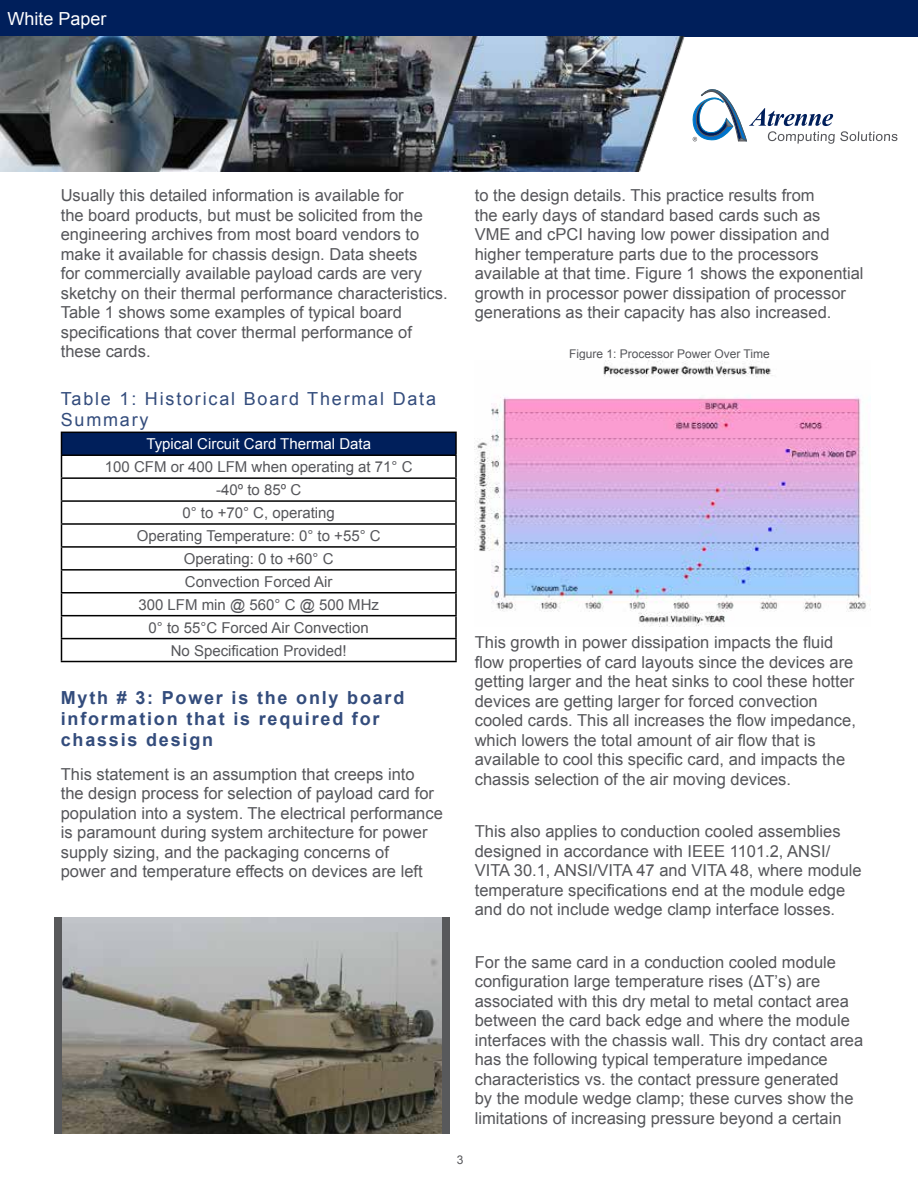
<style>
.page{position:relative;width:918px;height:1188px;background:#fff}
.page>*{position:absolute;margin:0;border:0;box-sizing:border-box;transform-origin:0 0}
.t1{font:700 18px/21px "Arial";letter-spacing:.1em;color:#334c7c}
.t2{font:18px/21px "Arial";letter-spacing:.1em;color:#334c7c}
.t3{font:18px "Arial";color:#fff}
.t4{font:16.5px/19.5px "Arial";color:#55565a}
.t5{font:15px/23px "Arial";color:#55565a;text-align:center}
.t6{font:15px "Arial";color:#fff}
.t7{font:12px "Arial";color:#55565a}
</style>
<div class="page">
<div style="left:0;top:0;width:918px;height:37px;background:#001f5b"></div>
<img style="left:0;top:37px;width:898px;height:135px">
<svg style="left:692px;top:83px;width:205px;height:61px"></svg>
<div style="left:62px;top:432px;width:394px;height:23px;background:#001f5b"></div>
<hr style="left:61px;top:432px;width:396px;height:1px;background:#000">
<hr style="left:455px;top:433px;width:2px;height:21px;background:#000">
<hr style="left:61px;top:454px;width:396px;height:2px;background:#000">
<hr style="left:455px;top:456px;width:2px;height:21px;background:#000">
<hr style="left:61px;top:477px;width:396px;height:2px;background:#000">
<hr style="left:455px;top:479px;width:2px;height:21px;background:#000">
<hr style="left:61px;top:500px;width:396px;height:2px;background:#000">
<hr style="left:455px;top:502px;width:2px;height:21px;background:#000">
<hr style="left:61px;top:523px;width:396px;height:2px;background:#000">
<hr style="left:455px;top:525px;width:2px;height:21px;background:#000">
<hr style="left:61px;top:546px;width:396px;height:2px;background:#000">
<hr style="left:455px;top:548px;width:2px;height:21px;background:#000">
<hr style="left:61px;top:569px;width:396px;height:2px;background:#000">
<hr style="left:455px;top:571px;width:2px;height:21px;background:#000">
<hr style="left:61px;top:592px;width:396px;height:2px;background:#000">
<hr style="left:455px;top:594px;width:2px;height:21px;background:#000">
<hr style="left:61px;top:615px;width:396px;height:1px;background:#000">
<hr style="left:455px;top:616px;width:2px;height:22px;background:#000">
<hr style="left:61px;top:638px;width:396px;height:1px;background:#000">
<svg style="left:61px;top:433px;width:1px;height:228px"></svg>
<hr style="left:455px;top:639px;width:2px;height:22px;background:#000">
<hr style="left:61px;top:661px;width:396px;height:1px;background:#000">
<img style="left:61px;top:917px;width:382px;height:217px">
<div style="left:443px;top:917px;width:7px;height:217px;background:#58595b"></div>
<div style="left:54px;top:917px;width:7px;height:217px;background:#58595b"></div>
<img style="left:475px;top:361px;width:396px;height:265px">
<p class="t3" style="left:8px;top:7px;width:101px">White Paper</p>
<p class="t4" style="left:61px;top:186px;width:388px">Usually this detailed information is available for<br>the board products, but must be solicited from the engineering archives from most board vendors to make it available for chassis design. Data sheets<br>for commercially available payload cards are very sketchy on their thermal performance characteristics.<br>Table 1 shows some examples of typical board specifications that cover thermal performance of these cards.</p>
<p class="t2" style="left:61px;top:388px;width:377px">Table 1: Historical Board Thermal Data<br>Summary</p>
<p class="t6" style="left:146px;top:434px;width:226px">Typical Circuit Card Thermal Data</p>
<p class="t5" style="left:105px;top:456px;width:309px">100 CFM or 400 LFM when operating at 71° C -40º to 85º C<br>0° to +70° C, operating<br>Operating Temperature: 0° to +55° C<br>Operating: 0 to +60° C<br>Convection Forced Air<br>300 LFM min @ 560° C @ 500 MHz<br>0° to 55°C Forced Air Convection<br>No Specification Provided!</p>
<p class="t1" style="left:61px;top:688px;width:345px">Myth # 3: Power is the only board information that is required for chassis design</p>
<p class="t4" style="left:61px;top:764px;width:384px">This statement is an assumption that creeps into<br>the design process for selection of payload card for population into a system. The electrical performance is paramount during system architecture for power supply sizing, and the packaging concerns of<br>power and temperature effects on devices are left</p>
<p class="t7" style="left:457px;top:1152px;width:8px">3</p>
<p class="t4" style="left:475px;top:186px;width:390px">to the design details. This practice results from<br>the early days of standard based cards such as<br>VME and cPCI having low power dissipation and higher temperature parts due to the processors available at that time. Figure 1 shows the exponential growth in processor power dissipation of processor generations as their capacity has also increased.</p>
<p class="t7" style="left:569px;top:346px;width:202px">Figure 1: Processor Power Over Time</p>
<p class="t4" style="left:475px;top:633px;width:383px">This growth in power dissipation impacts the fluid flow properties of card layouts since the devices are getting larger and the heat sinks to cool these hotter devices are getting larger for forced convection cooled cards. This all increases the flow impedance, which lowers the total amount of air flow that is available to cool this specific card, and impacts the chassis selection of the air moving devices.</p>
<p class="t4" style="left:475px;top:822px;width:389px">This also applies to conduction cooled assemblies designed in accordance with IEEE 1101.2, ANSI/ VITA 30.1, ANSI/VITA 47 and VITA 48, where module temperature specifications end at the module edge and do not include wedge clamp interface losses.</p>
<p class="t4" style="left:475px;top:952px;width:390px">For the same card in a conduction cooled module configuration large temperature rises (ΔT’s) are associated with this dry metal to metal contact area between the card back edge and where the module interfaces with the chassis wall. This dry contact area has the following typical temperature impedance characteristics vs. the contact pressure generated<br>by the module wedge clamp; these curves show the limitations of increasing pressure beyond a certain</p>
</div>
